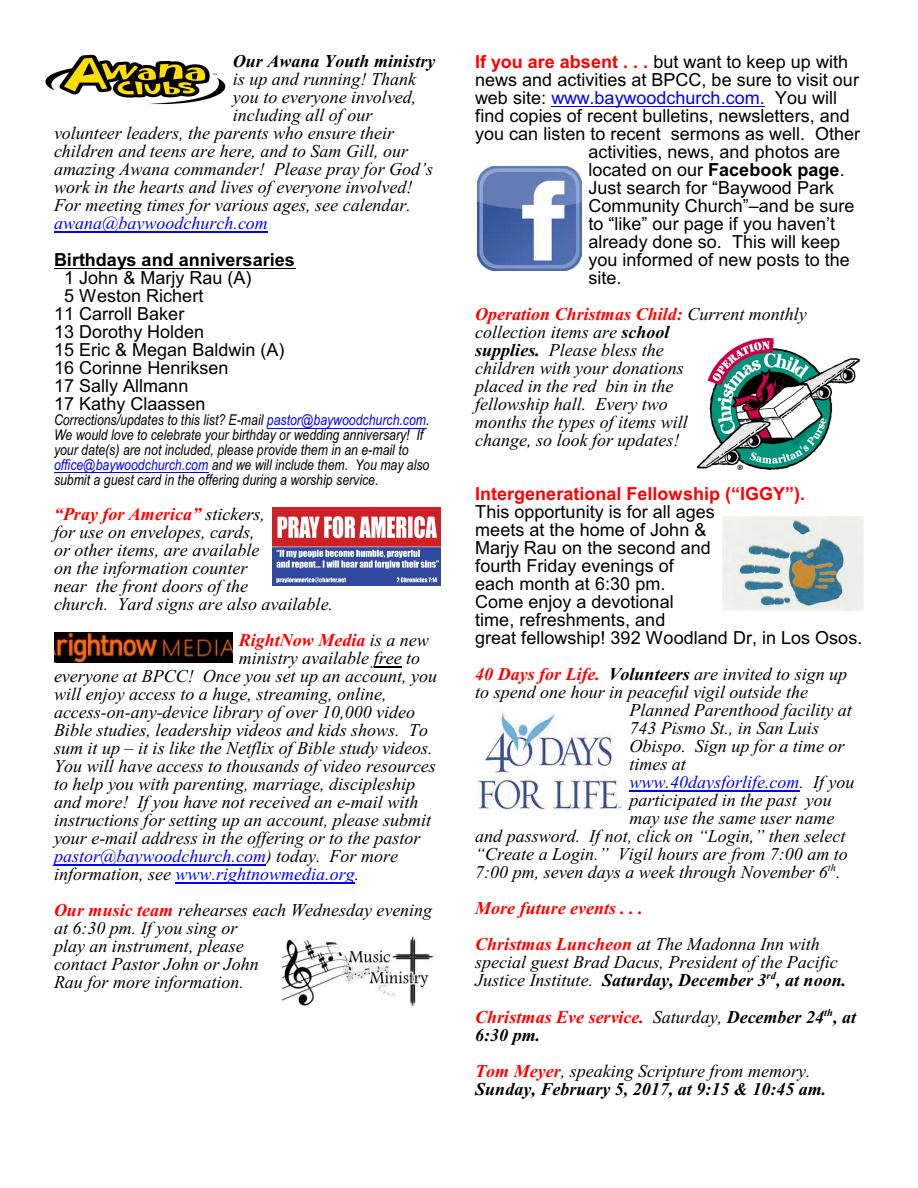
<style>
.page{position:relative;width:918px;height:1188px;background:#fff}
.page>*{position:absolute;margin:0;border:0;box-sizing:border-box;transform-origin:0 0}
.t1{font:italic 18px/18px "Times New Roman";color:#000}
.t2{font:18px/18px "Arial";color:#000}
.t3{font:italic 18px "Times New Roman";color:#00f}
.t4{font:italic 700 18px/36px "Times New Roman";color:#f00}
.t5{font:italic 700 18px "Times New Roman";color:#000}
.t6{font:18px "Arial";color:#00f}
.t7{font:700 18px "Arial";color:#f00}
.t8{font:700 18px "Arial";color:#000}
.t9{font:italic 15px/15px "Arial Narrow";color:#000}
.t10{font:italic 700 10.5px "Times New Roman";color:#000}
.t11{font:italic 10.5px "Times New Roman";color:#000}
.s1{color:#00f}
.s2{font-weight:700;color:#f00}
.s3{font-weight:400;color:#000}
.s4{color:#000}
.s5{font-weight:700}
</style>
<div class="page">
<img style="left:273px;top:507px;width:167px;height:79px">
<img style="left:45px;top:54px;width:181px;height:51px">
<hr style="left:54px;top:232px;width:214px;height:1px;background:#00f">
<hr style="left:54px;top:268px;width:241px;height:1px;background:#000">
<hr style="left:267px;top:428px;width:159px;height:1px;background:#00f">
<hr style="left:54px;top:472px;width:154px;height:1px;background:#00f">
<svg style="left:374px;top:667px;width:28px;height:1px"></svg>
<hr style="left:54px;top:865px;width:212px;height:1px;background:#00f">
<hr style="left:176px;top:883px;width:179px;height:1px;background:#00f">
<hr style="left:551px;top:106px;width:214px;height:1px;background:#00f">
<hr style="left:629px;top:791px;width:171px;height:1px;background:#00f">
<img style="left:54px;top:633px;width:178px;height:29px">
<img style="left:281px;top:936px;width:153px;height:70px">
<img style="left:478px;top:166px;width:104px;height:104px">
<img style="left:698px;top:338px;width:162px;height:132px">
<img style="left:722px;top:517px;width:142px;height:94px">
<img style="left:477px;top:712px;width:145px;height:99px">
<p class="t5" style="left:233px;top:55px;width:204px">Our Awana Youth ministry</p>
<p class="t1" style="left:233px;top:72px;width:185px">is up and running! Thank</p>
<p class="t1" style="left:233px;top:90px;width:185px">you to everyone involved,</p>
<p class="t1" style="left:233px;top:108px;width:141px">including all of our</p>
<p class="t1" style="left:54px;top:126px;width:342px">volunteer leaders, the parents who ensure their</p>
<p class="t1" style="left:54px;top:144px;width:356px">children and teens are here, and to Sam Gill, our</p>
<p class="t1" style="left:54px;top:162px;width:381px">amazing Awana commander! Please pray for God’s</p>
<p class="t1" style="left:54px;top:180px;width:360px">work in the hearts and lives of everyone involved!</p>
<p class="t1" style="left:54px;top:198px;width:359px">For meeting times for various ages, see calendar.</p>
<p class="t3" style="left:54px;top:216px;width:215px">awana@baywoodchurch.com</p>
<p class="t8" style="left:54px;top:252px;width:242px">Birthdays and anniversaries</p>
<p class="t2" style="left:64px;top:270px;width:189px">1 John &amp; Marjy Rau (A)</p>
<p class="t2" style="left:64px;top:288px;width:141px">5 Weston Richert</p>
<p class="t2" style="left:54px;top:306px;width:132px">11 Carroll Baker</p>
<p class="t2" style="left:54px;top:324px;width:152px">13 Dorothy Holden</p>
<p class="t2" style="left:54px;top:342px;width:232px">15 Eric &amp; Megan Baldwin (A)</p>
<p class="t2" style="left:54px;top:360px;width:176px">16 Corinne Henriksen</p>
<p class="t2" style="left:54px;top:378px;width:136px">17 Sally Allmann</p>
<p class="t2" style="left:54px;top:396px;width:153px">17 Kathy Claassen</p>
<p class="t9" style="left:54px;top:414px;width:377px">Corrections/updates to this list? E-mail <span class="s1">pastor@baywoodchurch.com.<br></span>We would love to celebrate your birthday or wedding anniversary! If your date(s) are not included, please provide them in an e-mail to <span class="s1">office@baywoodchurch.com</span> and we will include them. You may also submit a guest card in the offering during a worship service.</p>
<p class="t1" style="left:54px;top:507px;width:281px"><span class="s2">“Pray for America”</span> stickers,<br>for use on envelopes, cards,<br>or other items, are available<br>on the information counter<br>near the front doors of the<br>church. Yard signs are also available.</p>
<p class="t4" style="left:239px;top:624px;width:192px">RightNow Media <span class="s3">is a new</span></p>
<p class="t1" style="left:239px;top:651px;width:183px">ministry available free to</p>
<p class="t1" style="left:54px;top:669px;width:385px">everyone at BPCC! Once you set up an account, you</p>
<p class="t1" style="left:54px;top:687px;width:334px">will enjoy access to a huge, streaming, online,</p>
<p class="t1" style="left:54px;top:705px;width:363px">access-on-any-device library of over 10,000 video</p>
<p class="t1" style="left:54px;top:723px;width:376px">Bible studies, leadership videos and kids shows. To</p>
<p class="t1" style="left:54px;top:741px;width:380px">sum it up – it is like the Netflix of Bible study videos.</p>
<p class="t1" style="left:54px;top:759px;width:383px">You will have access to thousands of video resources</p>
<p class="t1" style="left:54px;top:777px;width:363px">to help you with parenting, marriage, discipleship</p>
<p class="t1" style="left:54px;top:795px;width:366px">and more! If you have not received an e-mail with</p>
<p class="t1" style="left:54px;top:813px;width:379px">instructions for setting up an account, please submit</p>
<p class="t1" style="left:54px;top:831px;width:368px">your e-mail address in the offering or to the pastor</p>
<p class="t3" style="left:54px;top:850px;width:346px">pastor@baywoodchurch.com<span class="s4">) today. For more</span></p>
<p class="t3" style="left:54px;top:868px;width:307px"><span class="s4">information, see</span> www.rightnowmedia.org<span class="s4">.</span></p>
<p class="t1" style="left:54px;top:903px;width:380px"><span class="s2">Our music team</span> rehearses each Wednesday evening at 6:30 pm. If you sing or<br>play an instrument, please<br>contact Pastor John or John<br>Rau for more information.</p>
<p class="t2" style="left:475px;top:54px;width:374px"><span class="s2">If you are absent . . .</span> but want to keep up with</p>
<p class="t2" style="left:475px;top:72px;width:385px">news and activities at BPCC, be sure to visit our</p>
<p class="t6" style="left:475px;top:90px;width:363px"><span class="s4">web site:</span> www.baywoodchurch.com. <span class="s4">You will</span></p>
<p class="t2" style="left:475px;top:108px;width:376px">find copies of recent bulletins, newsletters, and</p>
<p class="t2" style="left:475px;top:126px;width:387px">you can listen to recent sermons as well. Other</p>
<p class="t2" style="left:589px;top:144px;width:253px">activities, news, and photos are</p>
<p class="t2" style="left:589px;top:162px;width:258px">located on our <span class="s5">Facebook page</span>.</p>
<p class="t2" style="left:589px;top:180px;width:247px">Just search for “Baywood Park</p>
<p class="t2" style="left:589px;top:198px;width:268px">Community Church”–and be sure</p>
<p class="t2" style="left:589px;top:216px;width:248px">to “like” our page if you haven’t</p>
<p class="t2" style="left:589px;top:234px;width:253px">already done so. This will keep</p>
<p class="t2" style="left:589px;top:252px;width:263px">you informed of new posts to the</p>
<p class="t2" style="left:589px;top:270px;width:35px">site.</p>
<p class="t1" style="left:475px;top:306px;width:333px"><span class="s2">Operation Christmas Child:</span> Current monthly collection items are <span class="s5">school<br>supplies.</span> Please bless the<br>children with your donations<br>placed in the red bin in the<br>fellowship hall. Every two<br>months the types of items will<br>change, so look for updates!</p>
<p class="t7" style="left:475px;top:487px;width:331px">Intergenerational Fellowship (“IGGY”).</p>
<p class="t2" style="left:475px;top:505px;width:389px">This opportunity is for all ages<br>meets at the home of John &amp;<br>Marjy Rau on the second and<br>fourth Friday evenings of<br>each month at 6:30 pm.<br>Come enjoy a devotional<br>time, refreshments, and<br>great fellowship! 392 Woodland Dr, in Los Osos.</p>
<p class="t1" style="left:475px;top:667px;width:374px"><span class="s2">40 Days for Life.</span> <span class="s5">Volunteers</span> are invited to sign up</p>
<p class="t1" style="left:475px;top:685px;width:334px">to spend one hour in peaceful vigil outside the</p>
<p class="t1" style="left:629px;top:703px;width:224px">Planned Parenthood facility at</p>
<p class="t1" style="left:629px;top:721px;width:191px">743 Pismo St., in San Luis</p>
<p class="t1" style="left:629px;top:739px;width:217px">Obispo. Sign up for a time or</p>
<p class="t1" style="left:629px;top:757px;width:58px">times at</p>
<p class="t3" style="left:629px;top:776px;width:227px">www.40daysforlife.com<span class="s4">. If you</span></p>
<p class="t1" style="left:629px;top:793px;width:204px">participated in the past you</p>
<p class="t1" style="left:629px;top:811px;width:207px">may use the same user name</p>
<p class="t1" style="left:475px;top:829px;width:372px">and password. If not, click on “Login,” then select</p>
<p class="t1" style="left:475px;top:847px;width:374px">“Create a Login.” Vigil hours are from 7:00 am to</p>
<p class="t1" style="left:475px;top:865px;width:367px">7:00 pm, seven days a week through November 6 .</p>
<p class="t11" style="left:828px;top:864px;width:10px">th</p>
<p class="t4" style="left:475px;top:892px;width:346px">More future events . . .<br>Christmas Luncheon <span class="s3">at The Madonna Inn with</span></p>
<p class="t1" style="left:475px;top:955px;width:373px">special guest Brad Dacus, President of the Pacific<br>Justice Institute. <span class="s5">Saturday, December 3 , at noon.</span></p>
<p class="t10" style="left:767px;top:972px;width:11px">rd</p>
<p class="t4" style="left:475px;top:1000px;width:382px">Christmas Eve service. <span class="s3">Saturday,</span> <span class="s4">December 24 , at</span></p>
<p class="t10" style="left:824px;top:1008px;width:10px">th</p>
<p class="t1" style="left:475px;top:1018px;width:337px;line-height:36px"><span class="s5">6:30 pm.<br></span><span class="s2">Tom Meyer</span>, speaking Scripture from memory.</p>
<p class="t5" style="left:475px;top:1083px;width:353px">Sunday, February 5, 2017, at 9:15 &amp; 10:45 am.</p>
</div>
